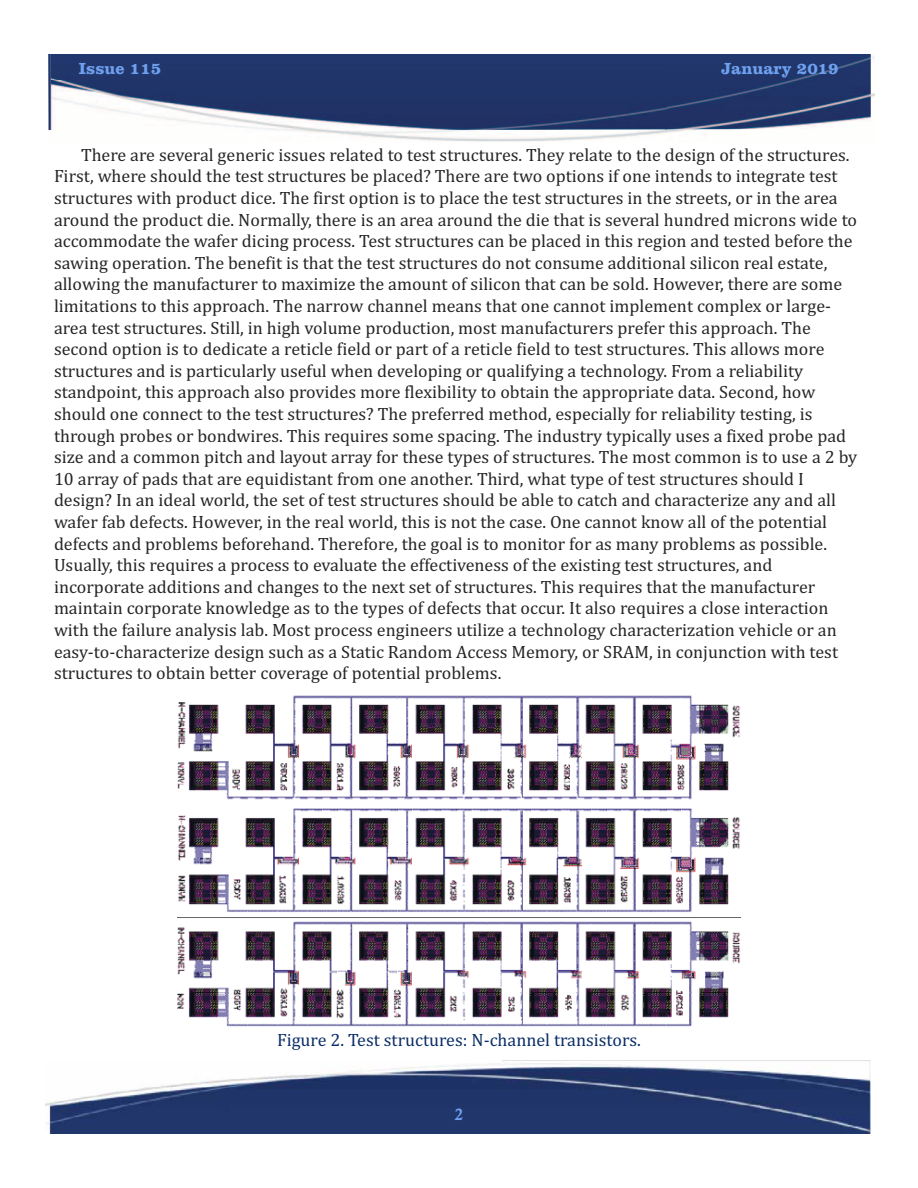
<style>
.page{position:relative;width:918px;height:1188px;background:#fff}
.page>*{position:absolute;margin:0;border:0;box-sizing:border-box;transform-origin:0 0}
.t1{font:18px/21.6px "Cambria";color:#272526}
.t2{font:18px "Cambria";color:#0b2e67}
.t3{font:700 16.5px "Clarendon BT";color:#6fa0ef}
.t4{font:16.5px "Calis MT Bol";color:#6fa0ef}
</style>
<div class="page">
<img style="left:48px;top:54px;width:3px;height:76px">
<img style="left:871px;top:56px;width:4px;height:41px">
<img style="left:51px;top:54px;width:820px;height:76px">
<img style="left:45px;top:1061px;width:825px;height:73px">
<img style="left:177px;top:695px;width:564px;height:332px">
<p class="t3" style="left:79px;top:62px;width:84px">Issue 115</p>
<p class="t3" style="left:721px;top:62px;width:119px">January 2019</p>
<p class="t1" style="left:54px;top:146px;width:805px;text-indent:27px">There are several generic issues related to test structures. They relate to the design of the structures.<br>First, where should the test structures be placed? There are two options if one intends to integrate test structures with product dice. The first option is to place the test structures in the streets, or in the area around the product die. Normally, there is an area around the die that is several hundred microns wide to accommodate the wafer dicing process. Test structures can be placed in this region and tested before the sawing operation. The benefit is that the test structures do not consume additional silicon real estate, allowing the manufacturer to maximize the amount of silicon that can be sold. However, there are some limitations to this approach. The narrow channel means that one cannot implement complex or large&shy;area test structures. Still, in high volume production, most manufacturers prefer this approach. The second option is to dedicate a reticle field or part of a reticle field to test structures. This allows more structures and is particularly useful when developing or qualifying a technology. From a reliability standpoint, this approach also provides more flexibility to obtain the appropriate data. Second, how should one connect to the test structures? The preferred method, especially for reliability testing, is through probes or bondwires. This requires some spacing. The industry typically uses a fixed probe pad size and a common pitch and layout array for these types of structures. The most common is to use a 2 by 10 array of pads that are equidistant from one another. Third, what type of test structures should I design? In an ideal world, the set of test structures should be able to catch and characterize any and all wafer fab defects. However, in the real world, this is not the case. One cannot know all of the potential defects and problems beforehand. Therefore, the goal is to monitor for as many problems as possible.<br>Usually, this requires a process to evaluate the effectiveness of the existing test structures, and incorporate additions and changes to the next set of structures. This requires that the manufacturer maintain corporate knowledge as to the types of defects that occur. It also requires a close interaction with the failure analysis lab. Most process engineers utilize a technology characterization vehicle or an easy-to-characterize design such as a Static Random Access Memory, or SRAM, in conjunction with test structures to obtain better coverage of potential problems.</p>
<p class="t2" style="left:277px;top:1034px;width:365px">Figure 2. Test structures: N-channel transistors.</p>
<p class="t4" style="left:455px;top:1105px;width:10px">2</p>
</div>
